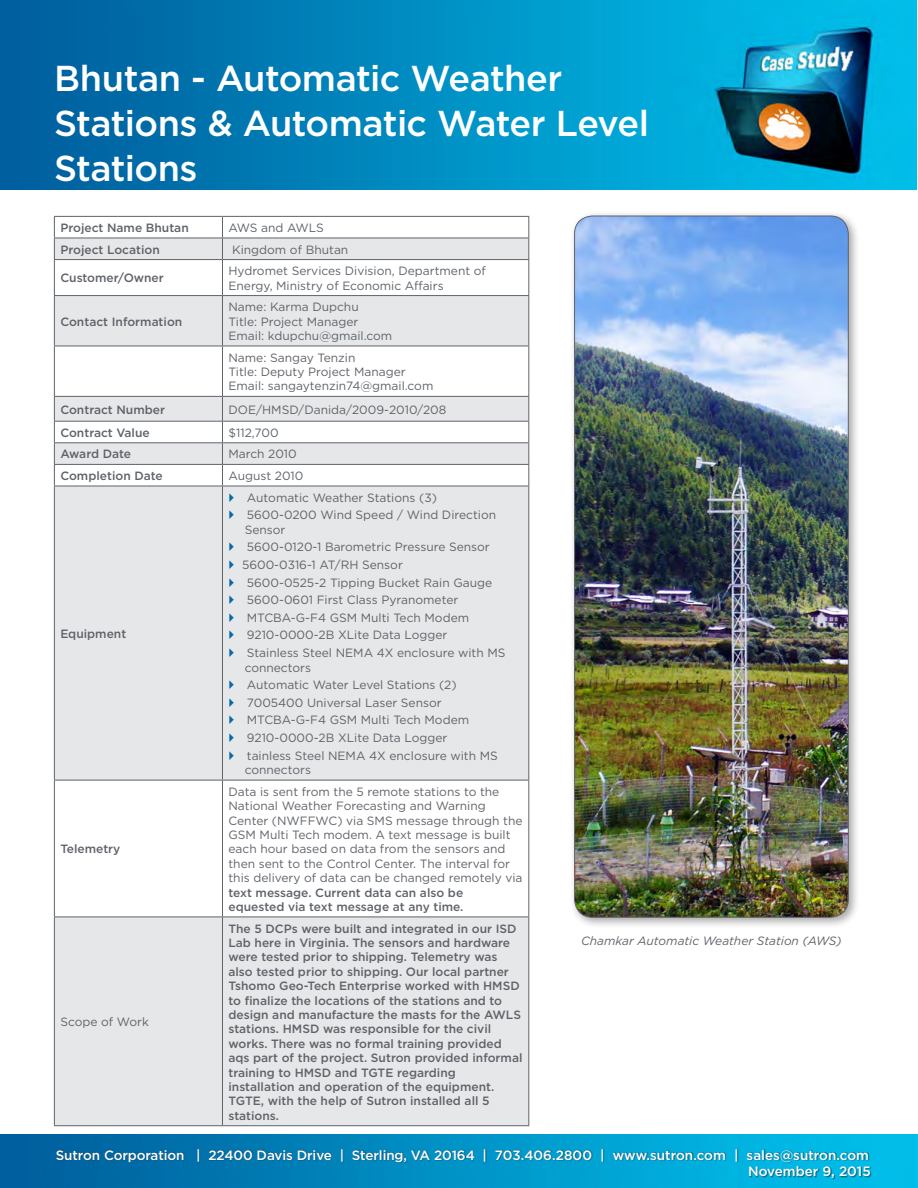
<style>
.page{position:relative;width:918px;height:1188px;background:#fff}
.page>*{position:absolute;margin:0;border:0;box-sizing:border-box;transform-origin:0 0}
.Subtitle{font:500 36px/45px "Gotham";letter-spacing:-.02em;color:#fff}
.t1{font:500 13.5px "Gotham";letter-spacing:-.01em;color:#fff}
.t2{font:12px/14.4px "Gotham";color:#5f6369}
.t3{font:500 12px/14.4px "Gotham";color:#5f6369}
.t4{font:italic 12px "Gotham";color:#5f6369}
</style>
<div class="page">
<img style="left:0;top:1135px;width:918px;height:53px">
<div style="left:57px;top:1149px;width:814px;height:30px;background:#231f20;opacity:.57"></div>
<img style="left:0;top:1px;width:916px;height:188px">
<svg style="left:55px;top:239px;width:473px;height:886px;fill:#e6e7e9"></svg>
<hr style="left:54px;top:238px;width:168px;height:1px;background:#5f6369">
<hr style="left:222px;top:238px;width:307px;height:1px;background:#5f6369">
<svg style="left:222px;top:217px;width:1px;height:42px"></svg>
<hr style="left:54px;top:259px;width:168px;height:1px;background:#5f6369">
<hr style="left:222px;top:259px;width:307px;height:1px;background:#5f6369">
<hr style="left:222px;top:260px;width:1px;height:35px;background:#5f6369">
<hr style="left:54px;top:295px;width:168px;height:1px;background:#5f6369">
<hr style="left:222px;top:295px;width:307px;height:1px;background:#5f6369">
<hr style="left:222px;top:296px;width:1px;height:50px;background:#5f6369">
<hr style="left:54px;top:346px;width:168px;height:1px;background:#5f6369">
<hr style="left:222px;top:346px;width:307px;height:1px;background:#5f6369">
<hr style="left:222px;top:346px;width:1px;height:50px;background:#5f6369">
<hr style="left:54px;top:396px;width:168px;height:1px;background:#5f6369">
<hr style="left:222px;top:396px;width:307px;height:1px;background:#5f6369">
<hr style="left:54px;top:421px;width:168px;height:1px;background:#5f6369">
<hr style="left:222px;top:421px;width:307px;height:1px;background:#5f6369">
<hr style="left:54px;top:442px;width:168px;height:1px;background:#5f6369">
<hr style="left:222px;top:442px;width:307px;height:1px;background:#5f6369">
<hr style="left:54px;top:464px;width:168px;height:1px;background:#5f6369">
<hr style="left:222px;top:464px;width:307px;height:1px;background:#5f6369">
<svg style="left:222px;top:397px;width:1px;height:89px"></svg>
<hr style="left:54px;top:486px;width:168px;height:1px;background:#5f6369">
<hr style="left:222px;top:486px;width:307px;height:1px;background:#5f6369">
<hr style="left:222px;top:486px;width:1px;height:294px;background:#5f6369">
<hr style="left:54px;top:780px;width:168px;height:1px;background:#5f6369">
<hr style="left:222px;top:780px;width:307px;height:1px;background:#5f6369">
<hr style="left:222px;top:780px;width:1px;height:137px;background:#5f6369">
<hr style="left:54px;top:917px;width:168px;height:1px;background:#5f6369">
<hr style="left:222px;top:917px;width:307px;height:1px;background:#5f6369">
<hr style="left:222px;top:917px;width:1px;height:208px;background:#5f6369">
<hr style="left:54px;top:216px;width:168px;height:1px;background:#5f6369">
<hr style="left:222px;top:216px;width:307px;height:1px;background:#5f6369">
<svg style="left:54px;top:217px;width:1px;height:42px"></svg>
<svg style="left:528px;top:217px;width:1px;height:42px"></svg>
<hr style="left:54px;top:260px;width:1px;height:35px;background:#5f6369">
<hr style="left:528px;top:260px;width:1px;height:35px;background:#5f6369">
<hr style="left:54px;top:296px;width:1px;height:50px;background:#5f6369">
<hr style="left:528px;top:296px;width:1px;height:50px;background:#5f6369">
<hr style="left:54px;top:346px;width:1px;height:50px;background:#5f6369">
<hr style="left:528px;top:346px;width:1px;height:50px;background:#5f6369">
<svg style="left:54px;top:397px;width:1px;height:89px"></svg>
<svg style="left:528px;top:397px;width:1px;height:89px"></svg>
<hr style="left:54px;top:486px;width:1px;height:294px;background:#5f6369">
<hr style="left:528px;top:486px;width:1px;height:294px;background:#5f6369">
<hr style="left:54px;top:780px;width:1px;height:137px;background:#5f6369">
<hr style="left:528px;top:780px;width:1px;height:137px;background:#5f6369">
<hr style="left:54px;top:917px;width:1px;height:208px;background:#5f6369">
<hr style="left:528px;top:917px;width:1px;height:208px;background:#5f6369">
<hr style="left:54px;top:1125px;width:168px;height:1px;background:#5f6369">
<hr style="left:222px;top:1125px;width:307px;height:1px;background:#5f6369">
<div style="left:569px;top:210px;width:291px;height:719px;background:#231f20;opacity:.4"></div>
<img style="left:575px;top:216px;width:273px;height:701px">
<svg style="left:229px;top:493px;width:5px;height:9px"></svg>
<svg style="left:229px;top:510px;width:5px;height:9px"></svg>
<svg style="left:229px;top:542px;width:5px;height:9px"></svg>
<svg style="left:229px;top:560px;width:5px;height:9px"></svg>
<svg style="left:229px;top:578px;width:5px;height:9px"></svg>
<svg style="left:229px;top:595px;width:5px;height:9px"></svg>
<svg style="left:229px;top:613px;width:5px;height:9px"></svg>
<svg style="left:229px;top:631px;width:5px;height:8px"></svg>
<svg style="left:229px;top:648px;width:5px;height:9px"></svg>
<svg style="left:229px;top:680px;width:5px;height:9px"></svg>
<svg style="left:229px;top:698px;width:5px;height:9px"></svg>
<svg style="left:229px;top:716px;width:5px;height:8px"></svg>
<svg style="left:229px;top:733px;width:5px;height:9px"></svg>
<svg style="left:229px;top:751px;width:5px;height:9px"></svg>
<p class="Subtitle" style="left:54px;top:56px;width:597px">Bhutan - Automatic Weather<br>Stations &amp; Automatic Water Level<br>Stations</p>
<p class="t3" style="left:60px;top:220px;width:130px">Project Name Bhutan</p>
<p class="t2" style="left:228px;top:220px;width:97px">AWS and AWLS</p>
<p class="t3" style="left:60px;top:242px;width:101px">Project Location</p>
<p class="t2" style="left:232px;top:242px;width:118px">Kingdom of Bhutan</p>
<p class="t3" style="left:60px;top:271px;width:105px">Customer/Owner</p>
<p class="t2" style="left:228px;top:264px;width:259px">Hydromet Services Division, Department of<br>Energy, Ministry of Economic Affairs</p>
<p class="t3" style="left:60px;top:314px;width:123px">Contact Information</p>
<p class="t2" style="left:228px;top:300px;width:132px">Name: Karma Dupchu</p>
<p class="t2" style="left:228px;top:314px;width:131px">Title: Project Manager</p>
<p class="t2" style="left:228px;top:328px;width:165px">Email: kdupchu@gmail.com</p>
<p class="t2" style="left:228px;top:350px;width:128px">Name: Sangay Tenzin</p>
<p class="t2" style="left:228px;top:364px;width:179px">Title: Deputy Project Manager</p>
<p class="t2" style="left:228px;top:379px;width:206px">Email: sangaytenzin74@gmail.com</p>
<p class="t3" style="left:60px;top:402px;width:106px">Contract Number</p>
<p class="t2" style="left:228px;top:402px;width:219px">DOE/HMSD/Danida/2009-2010/208</p>
<p class="t3" style="left:60px;top:425px;width:91px">Contract Value</p>
<p class="t2" style="left:228px;top:425px;width:52px">$112,700</p>
<p class="t3" style="left:60px;top:447px;width:72px">Award Date</p>
<p class="t2" style="left:228px;top:447px;width:70px">March 2010</p>
<p class="t3" style="left:60px;top:468px;width:104px">Completion Date</p>
<p class="t2" style="left:228px;top:468px;width:76px">August 2010</p>
<p class="t3" style="left:60px;top:626px;width:67px">Equipment</p>
<p class="t3" style="left:60px;top:842px;width:62px">Telemetry</p>
<p class="t2" style="left:60px;top:1015px;width:90px">Scope of Work</p>
<p class="t2" style="left:247px;top:490px;width:192px">Automatic Weather Stations (3)</p>
<p class="t2" style="left:245px;top:508px;width:253px">5600-0200 Wind Speed / Wind Direction<br>Sensor</p>
<p class="t2" style="left:247px;top:540px;width:244px">5600-0120-1 Barometric Pressure Sensor</p>
<p class="t2" style="left:242px;top:557px;width:162px">5600-0316-1 AT/RH Sensor</p>
<p class="t2" style="left:247px;top:575px;width:247px">5600-0525-2 Tipping Bucket Rain Gauge</p>
<p class="t2" style="left:247px;top:593px;width:213px">5600-0601 First Class Pyranometer</p>
<p class="t2" style="left:247px;top:610px;width:224px">MTCBA-G-F4 GSM Multi Tech Modem</p>
<p class="t2" style="left:247px;top:628px;width:202px">9210-0000-2B XLite Data Logger</p>
<p class="t2" style="left:245px;top:646px;width:262px">Stainless Steel NEMA 4X enclosure with MS connectors</p>
<p class="t2" style="left:247px;top:678px;width:211px">Automatic Water Level Stations (2)</p>
<p class="t2" style="left:247px;top:695px;width:196px">7005400 Universal Laser Sensor</p>
<p class="t2" style="left:247px;top:713px;width:224px">MTCBA-G-F4 GSM Multi Tech Modem</p>
<p class="t2" style="left:247px;top:731px;width:202px">9210-0000-2B XLite Data Logger</p>
<p class="t2" style="left:245px;top:748px;width:255px">tainless Steel NEMA 4X enclosure with MS connectors</p>
<p class="t2" style="left:228px;top:784px;width:296px">Data is sent from the 5 remote stations to the National Weather Forecasting and Warning Center (NWFFWC) via SMS message through the GSM Multi Tech modem. A text message is built each hour based on data from the sensors and</p>
<p class="t2" style="left:228px;top:856px;width:283px">then sent to the Control Center. The interval for</p>
<p class="t2" style="left:228px;top:871px;width:296px">this delivery of data can be changed remotely via</p>
<p class="t3" style="left:228px;top:885px;width:237px">text message. Current data can also be equested via text message at any time.</p>
<p class="t3" style="left:228px;top:921px;width:290px">The 5 DCPs were built and integrated in our ISD</p>
<p class="t3" style="left:228px;top:935px;width:283px">Lab here in Virginia. The sensors and hardware</p>
<p class="t3" style="left:228px;top:950px;width:271px">were tested prior to shipping. Telemetry was</p>
<p class="t3" style="left:228px;top:964px;width:282px">also tested prior to shipping. Our local partner</p>
<p class="t3" style="left:228px;top:979px;width:293px">Tshomo Geo-Tech Enterprise worked with HMSD to finalize the locations of the stations and to</p>
<p class="t3" style="left:228px;top:1007px;width:294px">design and manufacture the masts for the AWLS</p>
<p class="t3" style="left:228px;top:1022px;width:264px">stations. HMSD was responsible for the civil</p>
<p class="t3" style="left:228px;top:1036px;width:296px">works. There was no formal training provided aqs part of the project. Sutron provided informal</p>
<p class="t3" style="left:228px;top:1065px;width:267px">training to HMSD and TGTE regarding installation and operation of the equipment.<br>TGTE, with the help of Sutron installed all 5 stations.</p>
<p class="t4" style="left:581px;top:933px;width:262px">Chamkar Automatic Weather Station (AWS)</p>
<p class="t1" style="left:56px;top:1147px;width:815px">Sutron Corporation | 22400 Davis Drive | Sterling, VA 20164 | 703.406.2800 | www.sutron.com | sales@sutron.com</p>
<p class="t1" style="left:748px;top:1163px;width:124px">November 9, 2015</p>
</div>
